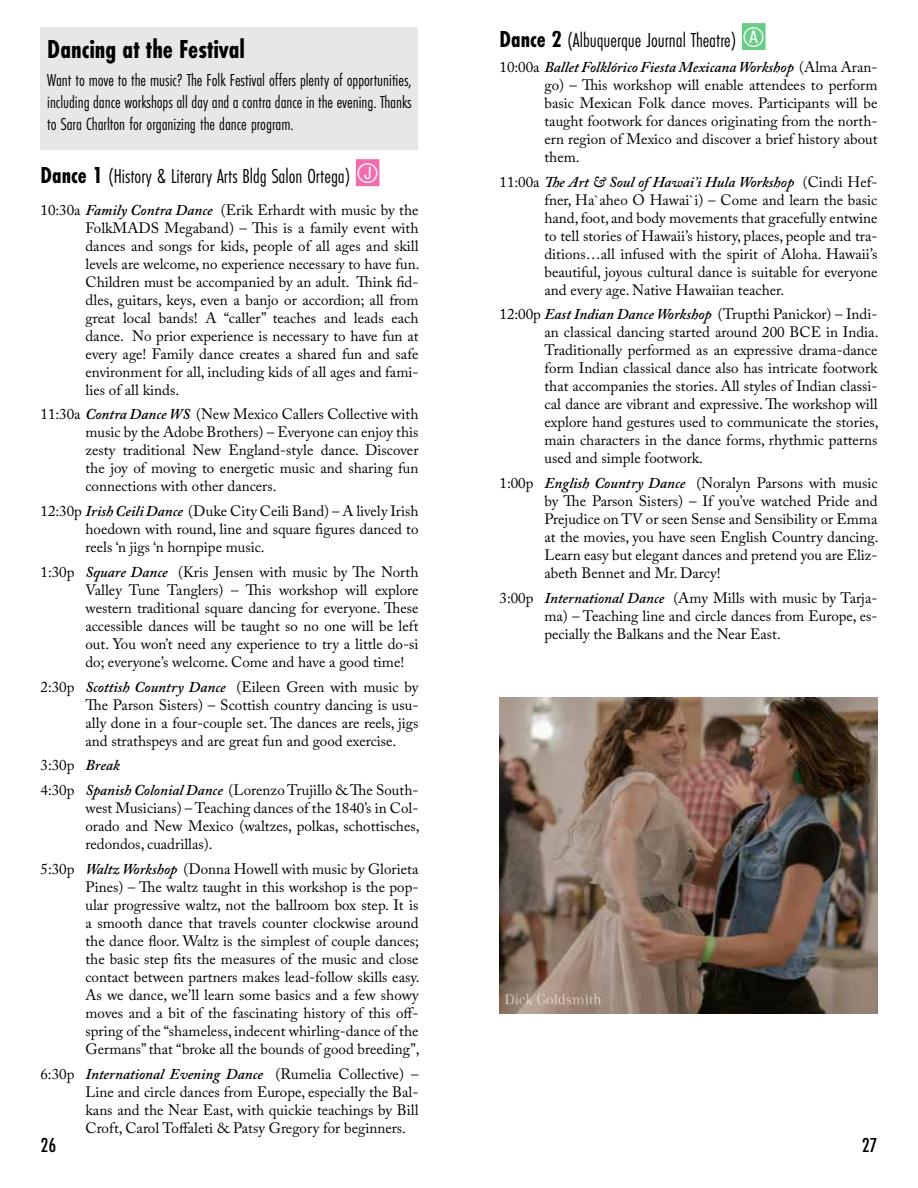
<style>
.page{position:relative;width:918px;height:1188px;background:#fff}
.page>*{position:absolute;margin:0;border:0;box-sizing:border-box;transform-origin:0 0}
.t1{font:700 27px "Futura PT Cond";color:#000}
.t2{font:21px "Futura PT Cond";color:#000}
.t3{font:500 21px "Futura PT Cond";color:#000}
.t4{font:18px/21.6px "Futura PT Cond";color:#000;text-align:justify}
.t5{font:15px/18px "Adobe Caslon Pro";color:#000;text-align:justify}
.s1{font-weight:700;font-size:24px}
.s2{font-family:"Circle Frame";font-size:27px;color:#fff}
.s3{font-weight:600;font-style:italic}
</style>
<div class="page">
<div style="left:40px;top:27px;width:378px;height:122px;background:#e6e7e8"></div>
<div style="left:356px;top:159px;width:23px;height:27px;background:#f16dae"></div>
<div style="left:742px;top:23px;width:24px;height:27px;background:#67cd87"></div>
<img style="left:500px;top:697px;width:378px;height:316px">
<h2 class="t2" style="left:500px;top:28px;width:268px"><span class="s1">Dance 2</span> (Albuquerque Journal Theatre) <span class="s2">A</span></h2>
<p class="t5" style="left:544px;top:58px;width:335px;text-indent:-45px">10:00a <span class="s3">Ballet Folklórico Fiesta Mexicana Workshop</span> (Alma Aran&shy;go) – This workshop will enable attendees to perform basic Mexican Folk dance moves. Participants will be taught footwork for dances originating from the north&shy;ern region of Mexico and discover a brief history about them.</p>
<p class="t5" style="left:544px;top:172px;width:335px;text-indent:-45px">11:00a <span class="s3">The Art &amp; Soul of Hawai’i Hula Workshop</span> (Cindi Hef&shy;fner, Ha`aheo O Hawai`i) – Come and learn the basic hand, foot, and body movements that gracefully entwine to tell stories of Hawaii’s history, places, people and tra&shy;ditions…all infused with the spirit of Aloha. Hawaii’s beautiful, joyous cultural dance is suitable for everyone and every age. Native Hawaiian teacher.</p>
<p class="t5" style="left:544px;top:305px;width:336px;text-indent:-45px">12:00p <span class="s3">East Indian Dance Workshop</span> (Trupthi Panickor) – Indi&shy;an classical dancing started around 200 BCE in India.<br>Traditionally performed as an expressive drama-dance form Indian classical dance also has intricate footwork that accompanies the stories. All styles of Indian classi&shy;cal dance are vibrant and expressive. The workshop will explore hand gestures used to communicate the stories, main characters in the dance forms, rhythmic patterns used and simple footwork.</p>
<p class="t5" style="left:544px;top:474px;width:336px;text-indent:-45px">1:00p <span class="s3">English Country Dance</span> (Noralyn Parsons with music by The Parson Sisters) – If you’ve watched Pride and Prejudice on TV or seen Sense and Sensibility or Emma at the movies, you have seen English Country dancing.<br>Learn easy but elegant dances and pretend you are Eliz&shy;abeth Bennet and Mr. Darcy!</p>
<p class="t5" style="left:544px;top:589px;width:335px;text-indent:-45px">3:00p <span class="s3">International Dance</span> (Amy Mills with music by Tarja&shy;ma) – Teaching line and circle dances from Europe, es&shy;pecially the Balkans and the Near East.</p>
<h1 class="t1" style="left:47px;top:34px;width:199px">Dancing at the Festival</h1>
<p class="t4" style="left:47px;top:70px;width:366px">Want to move to the music? The Folk Festival offers plenty of opportunities, including dance workshops all day and a contra dance in the evening. Thanks to Sara Charlton for organizing the dance program.</p>
<h2 class="t2" style="left:40px;top:164px;width:340px"><span class="s1">Dance 1</span> (History &amp; Literary Arts Bldg Salon Ortega) <span class="s2">J</span></h2>
<p class="t5" style="left:86px;top:201px;width:336px;text-indent:-45px">10:30a <span class="s3">Family Contra Dance</span> (Erik Erhardt with music by the FolkMADS Megaband) – This is a family event with dances and songs for kids, people of all ages and skill levels are welcome, no experience necessary to have fun.<br>Children must be accompanied by an adult. Think fid&shy;dles, guitars, keys, even a banjo or accordion; all from great local bands! A “caller” teaches and leads each dance. No prior experience is necessary to have fun at every age! Family dance creates a shared fun and safe environment for all, including kids of all ages and fami&shy;lies of all kinds.</p>
<p class="t5" style="left:86px;top:405px;width:335px;text-indent:-45px">11:30a <span class="s3">Contra Dance WS</span> (New Mexico Callers Collective with music by the Adobe Brothers) – Everyone can enjoy this zesty traditional New England-style dance. Discover the joy of moving to energetic music and sharing fun connections with other dancers.</p>
<p class="t5" style="left:86px;top:502px;width:335px;text-indent:-45px">12:30p <span class="s3">Irish Ceili Dance</span> (Duke City Ceili Band) – A lively Irish hoedown with round, line and square figures danced to reels ‘n jigs ‘n hornpipe music.</p>
<p class="t5" style="left:86px;top:563px;width:335px;text-indent:-45px">1:30p <span class="s3">Square Dance</span> (Kris Jensen with music by The North Valley Tune Tanglers) – This workshop will explore western traditional square dancing for everyone. These accessible dances will be taught so no one will be left out. You won’t need any experience to try a little do-si do; everyone’s welcome. Come and have a good time!</p>
<p class="t5" style="left:86px;top:678px;width:335px;text-indent:-45px">2:30p <span class="s3">Scottish Country Dance</span> (Eileen Green with music by The Parson Sisters) – Scottish country dancing is usu&shy;ally done in a four-couple set. The dances are reels, jigs and strathspeys and are great fun and good exercise.</p>
<p class="t5" style="left:40px;top:753px;width:379px;line-height:24.8px">3:30p <span class="s3">Break<br></span>4:30p <span class="s3">Spanish Colonial Dance</span> (Lorenzo Trujillo &amp; The South-</p>
<p class="t5" style="left:86px;top:799px;width:336px">west Musicians) – Teaching dances of the 1840’s in Col&shy;orado and New Mexico (waltzes, polkas, schottisches, redondos, cuadrillas).</p>
<p class="t5" style="left:85px;top:860px;width:336px;text-indent:-45px">5:30p <span class="s3">Waltz Workshop</span> (Donna Howell with music by Glorieta Pines) – The waltz taught in this workshop is the pop&shy;ular progressive waltz, not the ballroom box step. It is a smooth dance that travels counter clockwise around the dance floor. Waltz is the simplest of couple dances; the basic step fits the measures of the music and close contact between partners makes lead-follow skills easy.<br>As we dance, we’ll learn some basics and a few showy moves and a bit of the fascinating history of this off&shy;spring of the “shameless, indecent whirling-dance of the Germans” that “broke all the bounds of good breeding”,</p>
<p class="t5" style="left:85px;top:1065px;width:335px;text-indent:-45px">6:30p <span class="s3">International Evening Dance</span> (Rumelia Collective) – Line and circle dances from Europe, especially the Bal&shy;kans and the Near East, with quickie teachings by Bill Croft, Carol Toffaleti &amp; Patsy Gregory for beginners.</p>
<h2 class="t3" style="left:41px;top:1132px;width:17px">26</h2>
<h2 class="t3" style="left:862px;top:1132px;width:17px">27</h2>
</div>
